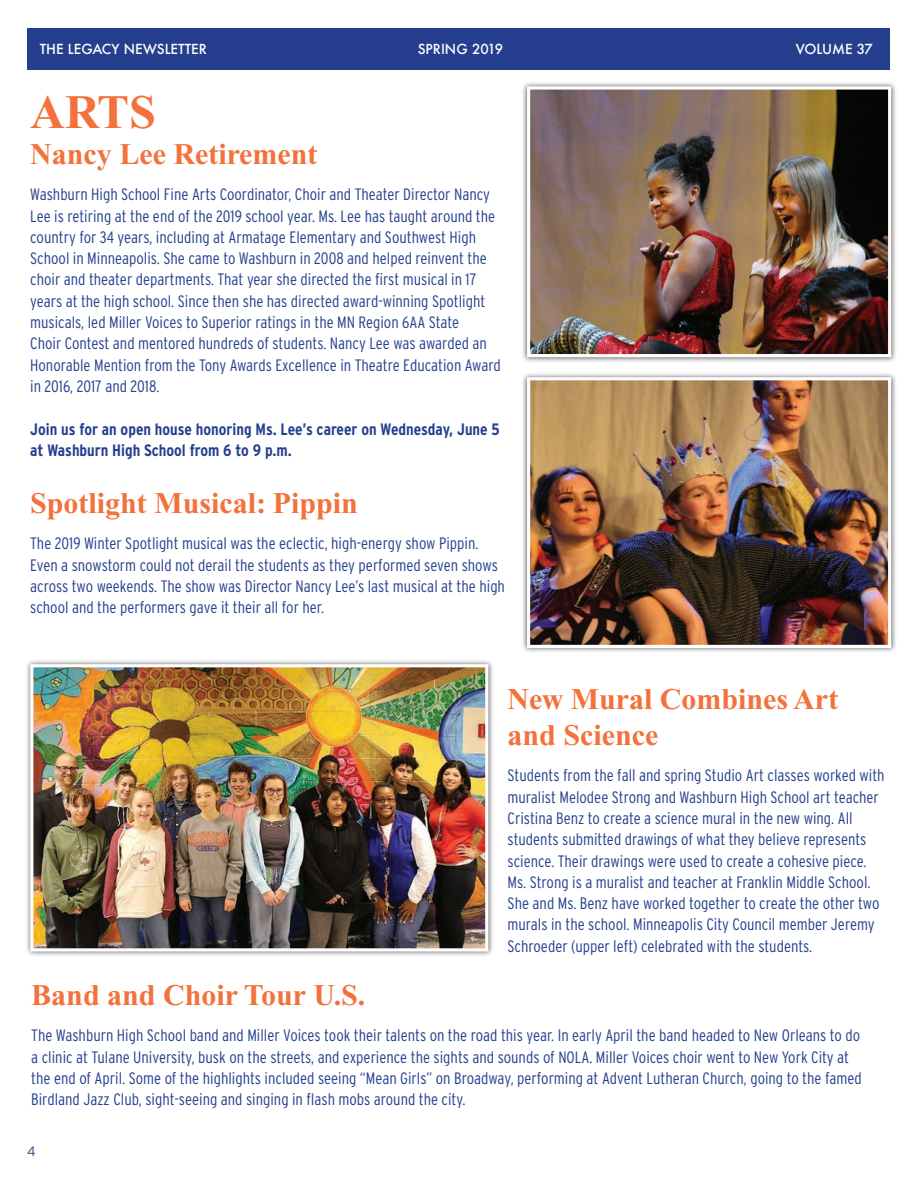
<style>
.page{position:relative;width:918px;height:1188px;background:#fff}
.page>*{position:absolute;margin:0;border:0;box-sizing:border-box;transform-origin:0 0}
.t1{font:700 48px "Times New Roman";color:#f3713b}
.t2{font:700 30px/36px "Times New Roman";color:#f3713b}
.t3{font:300 condensed 16.5px/21.3px "Interstate";color:#253f8e}
.t4{font:700 condensed 16.5px/21.3px "Interstate";color:#253f8e}
.t5{font:500 13.5px "Futura";color:#fff}
.t6{font:300 13.5px "Interstate";color:#253f8e}
</style>
<div class="page">
<div style="left:28px;top:28px;width:862px;height:41px;background:#253f8e"></div>
<div style="left:522px;top:81px;width:375px;height:282px;background:#231f20;opacity:.75"></div>
<img style="left:531px;top:90px;width:356px;height:263px">
<div style="left:527px;top:86px;width:364px;height:271px;border:3px solid #fff"></div>
<div style="left:522px;top:372px;width:375px;height:282px;background:#231f20;opacity:.75"></div>
<img style="left:531px;top:381px;width:356px;height:263px">
<div style="left:527px;top:377px;width:364px;height:271px;border:3px solid #fff"></div>
<div style="left:25px;top:659px;width:469px;height:298px;background:#231f20;opacity:.75"></div>
<img style="left:34px;top:668px;width:450px;height:279px">
<div style="left:30px;top:664px;width:458px;height:287px;border:3px solid #fff"></div>
<p class="t5" style="left:40px;top:40px;width:169px">THE LEGACY NEWSLETTER</p>
<p class="t5" style="left:418px;top:40px;width:87px">SPRING 2019</p>
<p class="t5" style="left:796px;top:40px;width:79px">VOLUME 37</p>
<p class="t1" style="left:30px;top:85px;width:127px">ARTS</p>
<p class="t2" style="left:30px;top:136px;width:289px">Nancy Lee Retirement</p>
<p class="t3" style="left:30px;top:184px;width:472px">Washburn High School Fine Arts Coordinator, Choir and Theater Director Nancy Lee is retiring at the end of the 2019 school year. Ms. Lee has taught around the country for 34 years, including at Armatage Elementary and Southwest High School in Minneapolis. She came to Washburn in 2008 and helped reinvent the choir and theater departments. That year she directed the first musical in 17 years at the high school. Since then she has directed award-winning Spotlight musicals, led Miller Voices to Superior ratings in the MN Region 6AA State<br>Choir Contest and mentored hundreds of students. Nancy Lee was awarded an Honorable Mention from the Tony Awards Excellence in Theatre Education Award in 2016, 2017 and 2018.</p>
<p class="t4" style="left:30px;top:418px;width:471px">Join us for an open house honoring Ms. Lee’s career on Wednesday, June 5 at Washburn High School from 6 to 9 p.m.</p>
<p class="t2" style="left:30px;top:485px;width:329px">Spotlight Musical: Pippin</p>
<p class="t3" style="left:30px;top:533px;width:476px">The 2019 Winter Spotlight musical was the eclectic, high-energy show Pippin.<br>Even a snowstorm could not derail the students as they performed seven shows across two weekends. The show was Director Nancy Lee’s last musical at the high school and the performers gave it their all for her.</p>
<p class="t2" style="left:508px;top:681px;width:332px">New Mural Combines Art and Science</p>
<p class="t3" style="left:508px;top:765px;width:379px">Students from the fall and spring Studio Art classes worked with muralist Melodee Strong and Washburn High School art teacher Cristina Benz to create a science mural in the new wing. All students submitted drawings of what they believe represents science. Their drawings were used to create a cohesive piece.<br>Ms. Strong is a muralist and teacher at Franklin Middle School.<br>She and Ms. Benz have worked together to create the other two murals in the school. Minneapolis City Council member Jeremy Schroeder (upper left) celebrated with the students.</p>
<p class="t2" style="left:31px;top:977px;width:336px">Band and Choir Tour U.S.</p>
<p class="t3" style="left:31px;top:1025px;width:832px">The Washburn High School band and Miller Voices took their talents on the road this year. In early April the band headed to New Orleans to do a clinic at Tulane University, busk on the streets, and experience the sights and sounds of NOLA. Miller Voices choir went to New York City at the end of April. Some of the highlights included seeing “Mean Girls” on Broadway, performing at Advent Lutheran Church, going to the famed Birdland Jazz Club, sight-seeing and singing in flash mobs around the city.</p>
<p class="t6" style="left:27px;top:1144px;width:10px">4</p>
</div>
